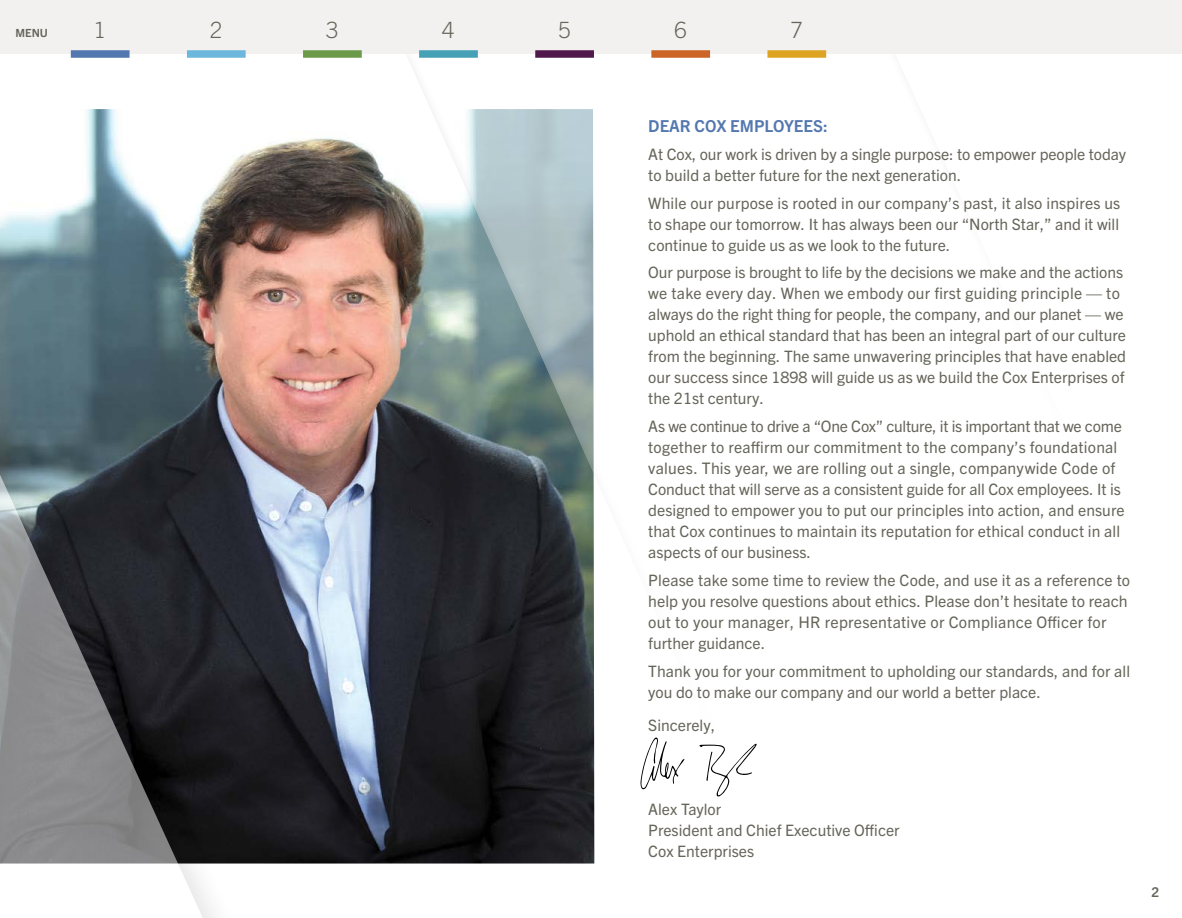
<style>
.page{position:relative;width:1182px;height:918px;background:#fff}
.page>*{position:absolute;margin:0;border:0;box-sizing:border-box;transform-origin:0 0}
.t1{font:300 22.5px "Trade Gothic Next LT Pro";color:#66655a}
.t2{font:700 16.5px "Trade Gothic Next LT Pro";color:#5377af}
.t3{font:15.9px/21px "Trade Gothic Next LT Pro";letter-spacing:.015em;color:#66655a}
.t4{font:15.75px/21px "Trade Gothic Next LT Pro";color:#66655a}
.t5{font:700 13.5px "Trade Gothic Next LT Pro";color:#66655a}
.t6{font:700 11.25px "Trade Gothic Next LT Pro";color:#66655a}
</style>
<div class="page">
<img style="left:76px;top:109px;width:293px;height:95px">
<div style="left:369px;top:0;width:812px;height:918px;background:#000;opacity:.2"></div>
<div style="left:0;top:204px;width:489px;height:714px;background:#000;opacity:.24"></div>
<img style="left:0;top:240px;width:456px;height:678px">
<div style="left:0;top:0;width:1181px;height:54px;background:#f3f1f0"></div>
<div style="left:71px;top:50px;width:58px;height:8px;background:#5377af"></div>
<div style="left:303px;top:50px;width:59px;height:8px;background:#6b9b48"></div>
<div style="left:419px;top:50px;width:59px;height:8px;background:#46a0b6"></div>
<div style="left:535px;top:50px;width:59px;height:8px;background:#51184b"></div>
<div style="left:651px;top:50px;width:59px;height:8px;background:#cc6428"></div>
<div style="left:767px;top:50px;width:59px;height:8px;background:#dda424"></div>
<div style="left:187px;top:50px;width:58px;height:8px;background:#6eb7dc"></div>
<svg style="left:699px;top:743px;width:57px;height:53px"></svg>
<svg style="left:640px;top:738px;width:44px;height:54px"></svg>
<p class="t6" style="left:16px;top:25px;width:34px">MENU</p>
<h1 class="t1" style="left:94px;top:15px;width:14px">1<sup>1</sup></h1>
<h1 class="t1" style="left:210px;top:15px;width:14px">2<sup>2</sup></h1>
<h1 class="t1" style="left:326px;top:15px;width:14px">3<sup>3</sup></h1>
<h1 class="t1" style="left:442px;top:15px;width:14px">4<sup>4</sup></h1>
<h1 class="t1" style="left:558px;top:15px;width:14px">5<sup>5</sup></h1>
<h1 class="t1" style="left:674px;top:15px;width:14px">6<sup>6</sup></h1>
<h1 class="t1" style="left:790px;top:15px;width:14px">7<sup>8</sup></h1>
<p class="t2" style="left:648px;top:115px;width:181px">DEAR COX EMPLOYEES:</p>
<p class="t4" style="left:648px;top:143px;width:479px">At Cox, our work is driven by a single purpose: to empower people today to build a better future for the next generation.</p>
<p class="t4" style="left:648px;top:191px;width:473px;text-align:justify">While our purpose is rooted in our company’s past, it also inspires us to shape our tomorrow. It has always been our “North Star,” and it will continue to guide us as we look to the future.</p>
<p class="t4" style="left:648px;top:261px;width:479px">Our purpose is brought to life by the decisions we make and the actions we take every day. When we embody our first guiding principle — to always do the right thing for people, the company, and our planet — we uphold an ethical standard that has been an integral part of our culture from the beginning. The same unwavering principles that have enabled our success since 1898 will guide us as we build the Cox Enterprises of the 21st century.</p>
<p class="t4" style="left:648px;top:415px;width:475px">As we continue to drive a “One Cox” culture, it is important that we come together to reaffirm our commitment to the company’s foundational</p>
<p class="t3" style="left:648px;top:457px;width:468px">values. This year, we are rolling out a single, companywide Code of</p>
<p class="t4" style="left:648px;top:478px;width:478px">Conduct that will serve as a consistent guide for all Cox employees. It is designed to empower you to put our principles into action, and ensure that Cox continues to maintain its reputation for ethical conduct in all aspects of our business.</p>
<p class="t4" style="left:648px;top:569px;width:483px">Please take some time to review the Code, and use it as a reference to</p>
<p class="t3" style="left:648px;top:590px;width:481px">help you resolve questions about ethics. Please don’t hesitate to reach out to your manager, HR representative or Compliance Officer for</p>
<p class="t4" style="left:648px;top:628px;width:483px;line-height:27.8px">further guidance.<br>Thank you for your commitment to upholding our standards, and for all</p>
<p class="t4" style="left:648px;top:674px;width:394px;line-height:33.8px">you do to make our company and our world a better place.<br>Sincerely,</p>
<p class="t4" style="left:648px;top:797px;width:253px">Alex Taylor<br>President and Chief Executive Officer<br>Cox Enterprises</p>
<p class="t5" style="left:1151px;top:883px;width:9px">2</p>
</div>
